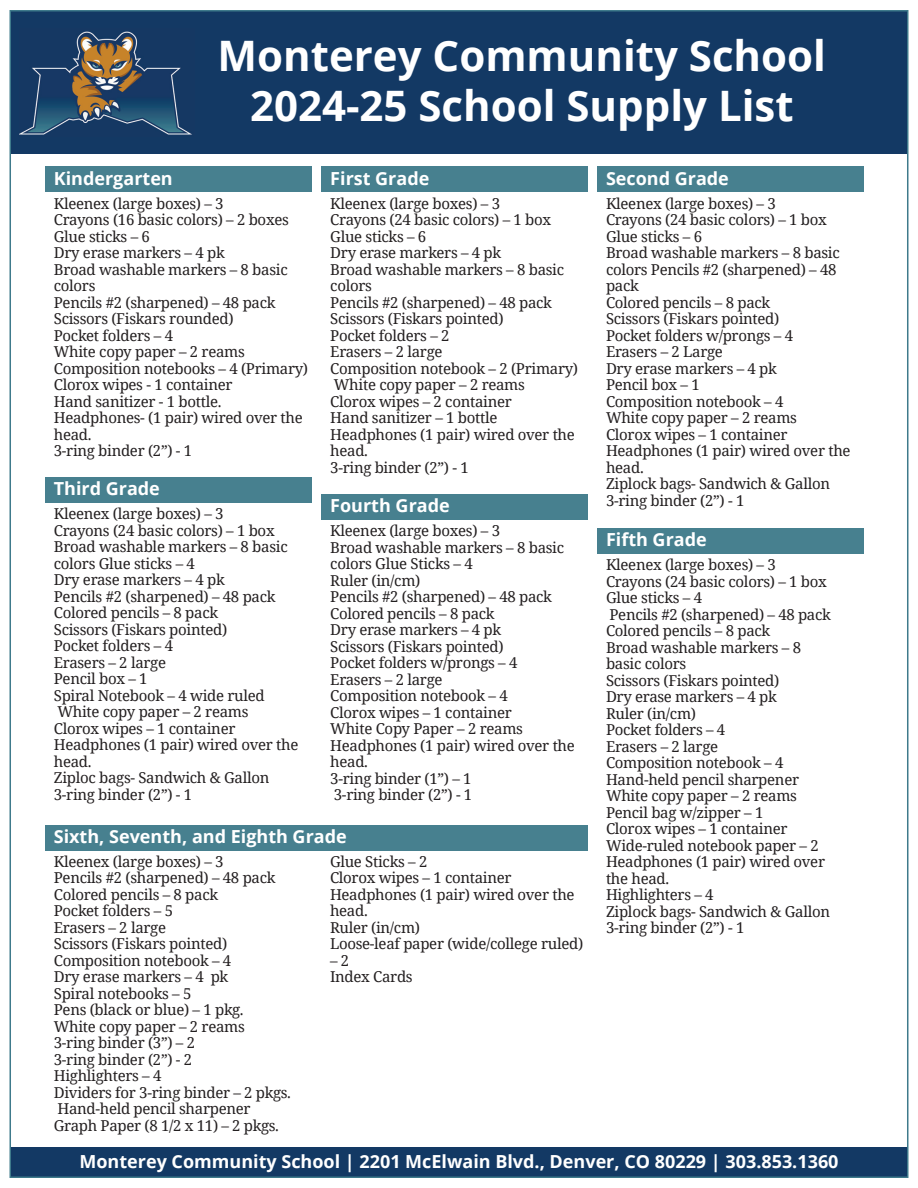
<style>
.page{position:relative;width:918px;height:1188px;background:#fff}
.page>*{position:absolute;margin:0;border:0;box-sizing:border-box;transform-origin:0 0}
.t1{font:700 42px/50.4px "Open Sans";color:#fff;text-align:center}
.t2{font:700 18px "Open Sans";color:#fff}
.t3{font:15px/16.5px "Noto Serif";letter-spacing:-.02em;color:#231f20}
</style>
<div class="page">
<div style="left:10px;top:10px;width:898px;height:144px;background:#133964"></div>
<div style="left:10px;top:1148px;width:898px;height:30px;background:#133964"></div>
<img style="left:19px;top:31px;width:173px;height:104px">
<div style="left:46px;top:166px;width:266px;height:26px;background:#47808f"></div>
<div style="left:322px;top:166px;width:266px;height:26px;background:#47808f"></div>
<div style="left:598px;top:166px;width:266px;height:26px;background:#47808f"></div>
<div style="left:46px;top:477px;width:266px;height:26px;background:#47808f"></div>
<div style="left:46px;top:825px;width:542px;height:25px;background:#47808f"></div>
<div style="left:322px;top:494px;width:266px;height:26px;background:#47808f"></div>
<div style="left:598px;top:528px;width:266px;height:26px;background:#47808f"></div>
<h1 class="t1" style="left:218px;top:29px;width:610px">Monterey Community School<br>2024-25 School Supply List</h1>
<p class="t2" style="left:54px;top:165px;width:120px">Kindergarten</p>
<p class="t3" style="left:54px;top:194px;width:256px">Kleenex (large boxes) – 3<br>Crayons (16 basic colors) – 2 boxes<br>Glue sticks – 6<br>Dry erase markers – 4 pk<br>Broad washable markers – 8 basic colors<br>Pencils #2 (sharpened) – 48 pack<br>Scissors (Fiskars rounded)<br>Pocket folders – 4<br>White copy paper – 2 reams<br>Composition notebooks – 4 (Primary)<br>Clorox wipes - 1 container<br>Hand sanitizer - 1 bottle.<br>Headphones- (1 pair) wired over the head.<br>3-ring binder (2”) - 1</p>
<p class="t2" style="left:330px;top:165px;width:101px">First Grade</p>
<p class="t3" style="left:330px;top:194px;width:249px">Kleenex (large boxes) – 3<br>Crayons (24 basic colors) – 1 box<br>Glue sticks – 6<br>Dry erase markers – 4 pk<br>Broad washable markers – 8 basic colors<br>Pencils #2 (sharpened) – 48 pack<br>Scissors (Fiskars pointed)<br>Pocket folders – 2<br>Erasers – 2 large<br>Composition notebook – 2 (Primary)<br>White copy paper – 2 reams<br>Clorox wipes – 2 container<br>Hand sanitizer – 1 bottle<br>Headphones (1 pair) wired over the head.<br>3-ring binder (2”) - 1</p>
<p class="t2" style="left:606px;top:165px;width:124px">Second Grade</p>
<p class="t3" style="left:606px;top:194px;width:246px">Kleenex (large boxes) – 3<br>Crayons (24 basic colors) – 1 box<br>Glue sticks – 6<br>Broad washable markers – 8 basic colors Pencils #2 (sharpened) – 48 pack<br>Colored pencils – 8 pack<br>Scissors (Fiskars pointed)<br>Pocket folders w/prongs – 4<br>Erasers – 2 Large<br>Dry erase markers – 4 pk<br>Pencil box – 1<br>Composition notebook – 4<br>White copy paper – 2 reams<br>Clorox wipes – 1 container<br>Headphones (1 pair) wired over the head.<br>Ziplock bags- Sandwich &amp; Gallon<br>3-ring binder (2”) - 1</p>
<p class="t2" style="left:54px;top:476px;width:108px">Third Grade</p>
<p class="t3" style="left:54px;top:505px;width:246px">Kleenex (large boxes) – 3<br>Crayons (24 basic colors) – 1 box<br>Broad washable markers – 8 basic colors Glue sticks – 4<br>Dry erase markers – 4 pk<br>Pencils #2 (sharpened) – 48 pack<br>Colored pencils – 8 pack<br>Scissors (Fiskars pointed)<br>Pocket folders – 4<br>Erasers – 2 large<br>Pencil box – 1<br>Spiral Notebook – 4 wide ruled<br>White copy paper – 2 reams<br>Clorox wipes – 1 container<br>Headphones (1 pair) wired over the head.<br>Ziploc bags- Sandwich &amp; Gallon<br>3-ring binder (2”) - 1</p>
<p class="t2" style="left:330px;top:493px;width:121px">Fourth Grade</p>
<p class="t3" style="left:330px;top:522px;width:246px">Kleenex (large boxes) – 3<br>Broad washable markers – 8 basic colors Glue Sticks – 4<br>Ruler (in/cm)<br>Pencils #2 (sharpened) – 48 pack<br>Colored pencils – 8 pack<br>Dry erase markers – 4 pk<br>Scissors (Fiskars pointed)<br>Pocket folders w/prongs – 4<br>Erasers – 2 large<br>Composition notebook – 4<br>Clorox wipes – 1 container<br>White Copy Paper – 2 reams<br>Headphones (1 pair) wired over the head.<br>3-ring binder (1”) – 1<br>3-ring binder (2”) - 1</p>
<p class="t2" style="left:606px;top:527px;width:102px">Fifth Grade</p>
<p class="t3" style="left:606px;top:556px;width:226px">Kleenex (large boxes) – 3<br>Crayons (24 basic colors) – 1 box<br>Glue sticks – 4<br>Pencils #2 (sharpened) – 48 pack<br>Colored pencils – 8 pack<br>Broad washable markers – 8 basic colors<br>Scissors (Fiskars pointed)<br>Dry erase markers – 4 pk<br>Ruler (in/cm)<br>Pocket folders – 4<br>Erasers – 2 large<br>Composition notebook – 4<br>Hand-held pencil sharpener<br>White copy paper – 2 reams<br>Pencil bag w/zipper – 1<br>Clorox wipes – 1 container<br>Wide-ruled notebook paper – 2<br>Headphones (1 pair) wired over the head.<br>Highlighters – 4<br>Ziplock bags- Sandwich &amp; Gallon<br>3-ring binder (2”) - 1</p>
<p class="t2" style="left:54px;top:824px;width:294px">Sixth, Seventh, and Eighth Grade</p>
<p class="t3" style="left:54px;top:853px;width:239px">Kleenex (large boxes) – 3<br>Pencils #2 (sharpened) – 48 pack<br>Colored pencils – 8 pack<br>Pocket folders – 5<br>Erasers – 2 large<br>Scissors (Fiskars pointed)<br>Composition notebook – 4<br>Dry erase markers – 4 pk<br>Spiral notebooks – 5<br>Pens (black or blue) – 1 pkg.<br>White copy paper – 2 reams<br>3-ring binder (3”) – 2<br>3-ring binder (2”) - 2<br>Highlighters – 4<br>Dividers for 3-ring binder – 2 pkgs.<br>Hand-held pencil sharpener<br>Graph Paper (8 1/2 x 11) – 2 pkgs.</p>
<p class="t3" style="left:330px;top:852px;width:255px">Glue Sticks – 2<br>Clorox wipes – 1 container<br>Headphones (1 pair) wired over the head.<br>Ruler (in/cm)<br>Loose-leaf paper (wide/college ruled)</p>
<p class="t3" style="left:330px;top:951px;width:84px">– 2<br>Index Cards</p>
<p class="t2" style="left:80px;top:1148px;width:761px">Monterey Community School | 2201 McElwain Blvd., Denver, CO 80229 | 303.853.1360</p>
</div>
